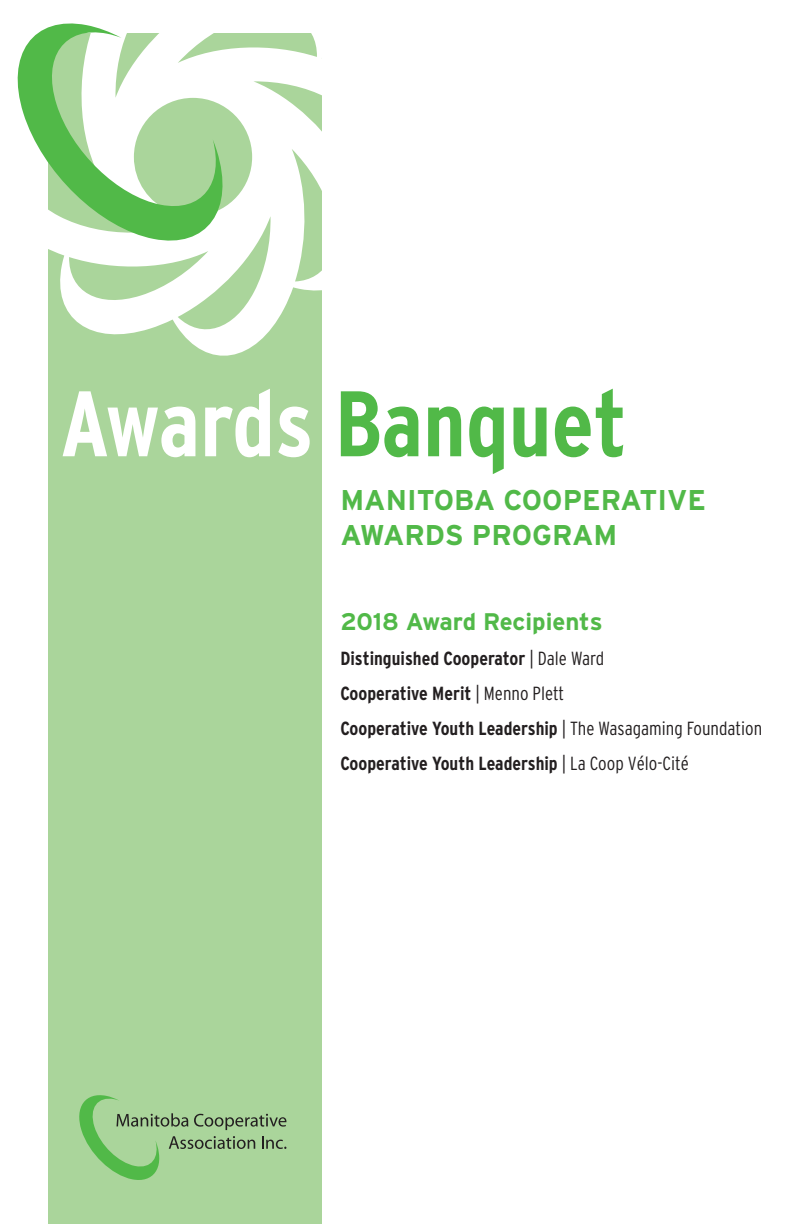
<style>
.page{position:relative;width:792px;height:1224px;background:#fff}
.page>*{position:absolute;margin:0;border:0;box-sizing:border-box;transform-origin:0 0}
.bio_copy{font:700 condensed 92.8px "Interstate";color:#51b948}
.bio_copy-2{font:700 28.6px "Interstate";color:#51b948}
.bio_copy-3{font:700 24px "Interstate";color:#51b948}
.Small_text{font:700 condensed 19px "Interstate";color:#231f20}
.s1{color:#fff}
.s2{font-weight:300}
</style>
<div class="page">
<div style="left:49px;top:33px;width:273px;height:1191px;background:#aad59b"></div>
<svg style="left:48px;top:33px;width:274px;height:339px;fill:#fff"></svg>
<svg style="left:17px;top:23px;width:218px;height:226px"></svg>
<svg style="left:79px;top:1095px;width:207px;height:85px"></svg>
<p class="bio_copy" style="left:60px;top:372px;width:569px"><span class="s1">Awards</span> Banquet</p>
<p class="bio_copy-2" style="left:340px;top:484px;width:367px">MANITOBA COOPERATIVE</p>
<p class="bio_copy-2" style="left:340px;top:519px;width:278px">AWARDS PROGRAM</p>
<p class="bio_copy-3" style="left:340px;top:609px;width:264px">2018 Award Recipients</p>
<p class="Small_text" style="left:340px;top:648px;width:265px">Distinguished Cooperator <span class="s2">| Dale Ward</span></p>
<p class="Small_text" style="left:340px;top:683px;width:225px">Cooperative Merit <span class="s2">| Menno Plett</span></p>
<p class="Small_text" style="left:340px;top:718px;width:423px">Cooperative Youth Leadership <span class="s2">| The Wasagaming Foundation</span></p>
<p class="Small_text" style="left:340px;top:753px;width:350px">Cooperative Youth Leadership <span class="s2">| La Coop Vélo-Cité</span></p>
</div>
